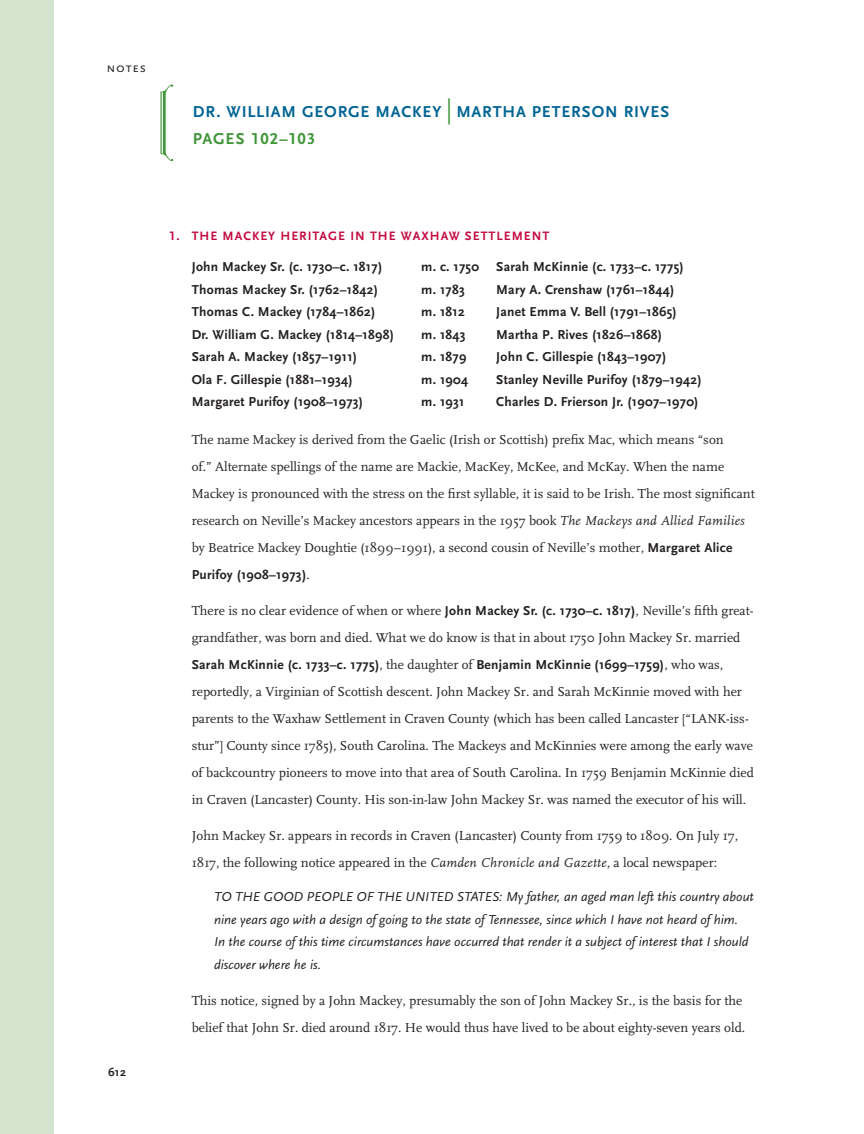
<style>
.page{position:relative;width:864px;height:1134px;background:#fff}
.page>*{position:absolute;margin:0;border:0;box-sizing:border-box;transform-origin:0 0}
.t1{font:700 16.5px "Scala Sans";letter-spacing:.05em;color:#006494}
.t2{font:700 16.5px "Scala Sans LF";letter-spacing:.06em;color:#3f9537}
.t3{font:13.5px/27px "FF Scala";color:#231f20}
.t4{font:700 13.5px "Scala Sans";letter-spacing:.02em;color:#231f20}
.t5{font:italic 13.5px/22.5px "Scala Sans";color:#231f20}
.t6{font:13.5px "Scala Sans Caps";letter-spacing:.055em;color:#231f20}
.t7{font:700 12.75px "Scala Sans LF";letter-spacing:.08em;color:#c40941}
.t8{font:700 12px "Scala Sans";color:#231f20}
.s1{font-size:27px;color:#3f9537}
.s2{font-family:"Scala Sans"}
.s3{font-style:italic}
.s4{font-family:"Scala Sans";font-weight:700}
.s5{font-family:"FF Scala";font-weight:400}
</style>
<div class="page">
<div style="left:0;top:0;width:54px;height:1134px;background:#d4e3ce"></div>
<svg style="left:161px;top:85px;width:12px;height:76px"></svg>
<p class="t6" style="left:107px;top:60px;width:41px">notes</p>
<p class="t1" style="left:193px;top:103px;width:478px">DR. WILLIAM GEORGE MACKEY <span class="s1">|</span> MARTHA PETERSON RIVES</p>
<p class="t2" style="left:193px;top:130px;width:124px"><span class="s2">PAGES</span> 102–103</p>
<p class="t8" style="left:108px;top:1065px;width:20px">612</p>
<p class="t7" style="left:169px;top:229px;width:382px">1. THE MACKEY HERITAGE IN THE WAXHAW SETTLEMENT</p>
<p class="t4" style="left:192px;top:260px;width:192px">John Mackey Sr. (c. 1730–c. 1817)</p>
<p class="t4" style="left:421px;top:260px;width:59px">m. c. 1750</p>
<p class="t4" style="left:496px;top:260px;width:189px">Sarah McKinnie (c. 1733–c. 1775)</p>
<p class="t4" style="left:192px;top:282px;width:188px">Thomas Mackey Sr. (1762–1842)</p>
<p class="t4" style="left:421px;top:282px;width:45px">m. 1783</p>
<p class="t4" style="left:496px;top:282px;width:180px">Mary A. Crenshaw (1761–1844)</p>
<p class="t4" style="left:192px;top:305px;width:185px">Thomas C. Mackey (1784–1862)</p>
<p class="t4" style="left:421px;top:305px;width:45px">m. 1812</p>
<p class="t4" style="left:496px;top:305px;width:182px">Janet Emma V. Bell (1791–1865)</p>
<p class="t4" style="left:192px;top:327px;width:204px">Dr. William G. Mackey (1814–1898)</p>
<p class="t4" style="left:421px;top:327px;width:46px">m. 1843</p>
<p class="t4" style="left:496px;top:327px;width:167px">Martha P. Rives (1826–1868)</p>
<p class="t4" style="left:192px;top:350px;width:167px">Sarah A. Mackey (1857–1911)</p>
<p class="t4" style="left:421px;top:350px;width:47px">m. 1879</p>
<p class="t4" style="left:496px;top:350px;width:172px">John C. Gillespie (1843–1907)</p>
<p class="t4" style="left:192px;top:372px;width:163px">Ola F. Gillespie (1881–1934)</p>
<p class="t4" style="left:421px;top:372px;width:49px">m. 1904</p>
<p class="t4" style="left:496px;top:372px;width:207px">Stanley Neville Purifoy (1879–1942)</p>
<p class="t4" style="left:192px;top:395px;width:173px">Margaret Purifoy (1908–1973)</p>
<p class="t4" style="left:421px;top:395px;width:45px">m. 1931</p>
<p class="t4" style="left:496px;top:395px;width:204px">Charles D. Frierson Jr. (1907–1970)</p>
<p class="t3" style="left:192px;top:426px;width:565px">The name Mackey is derived from the Gaelic (Irish or Scottish) prefix Mac, which means “son<br>of.” Alternate spellings of the name are Mackie, MacKey, McKee, and McKay. When the name Mackey is pronounced with the stress on the first syllable, it is said to be Irish. The most significant research on Neville’s Mackey ancestors appears in the 1957 book <span class="s3">The Mackeys and Allied Families </span>by Beatrice Mackey Doughtie (1899–1991), a second cousin of Neville’s mother, <span class="s4">Margaret Alice</span></p>
<p class="t4" style="left:192px;top:567px;width:120px">Purifoy (1908–1973)<span class="s5">.</span></p>
<p class="t3" style="left:192px;top:597px;width:563px">There is no clear evidence of when or where <span class="s4">John Mackey Sr. (c. 1730–c. 1817)</span>, Neville’s fifth great&shy;grandfather, was born and died. What we do know is that in about 1750 John Mackey Sr. married</p>
<p class="t4" style="left:192px;top:657px;width:533px">Sarah McKinnie (c. 1733–c. 1775)<span class="s5">, the daughter of</span> Benjamin McKinnie (1699–1759)<span class="s5">, who was,</span></p>
<p class="t3" style="left:192px;top:678px;width:564px">reportedly, a Virginian of Scottish descent. John Mackey Sr. and Sarah McKinnie moved with her parents to the Waxhaw Settlement in Craven County (which has been called Lancaster [“LANK-iss&shy;stur”] County since 1785), South Carolina. The Mackeys and McKinnies were among the early wave of backcountry pioneers to move into that area of South Carolina. In 1759 Benjamin McKinnie died in Craven (Lancaster) County. His son-in-law John Mackey Sr. was named the executor of his will.</p>
<p class="t3" style="left:192px;top:822px;width:548px">John Mackey Sr. appears in records in Craven (Lancaster) County from 1759 to 1809. On July 17,<br>1817, the following notice appeared in the <span class="s3">Camden Chronicle and Gazette</span>, a local newspaper:</p>
<p class="t5" style="left:214px;top:886px;width:541px">TO THE GOOD PEOPLE OF THE UNITED STATES: My father, an aged man left this country about nine years ago with a design of going to the state of Tennessee, since which I have not heard of him.<br>In the course of this time circumstances have occurred that render it a subject of interest that I should discover where he is.</p>
<p class="t3" style="left:192px;top:987px;width:555px">This notice, signed by a John Mackey, presumably the son of John Mackey Sr., is the basis for the belief that John Sr. died around 1817. He would thus have lived to be about eighty-seven years old.</p>
</div>
